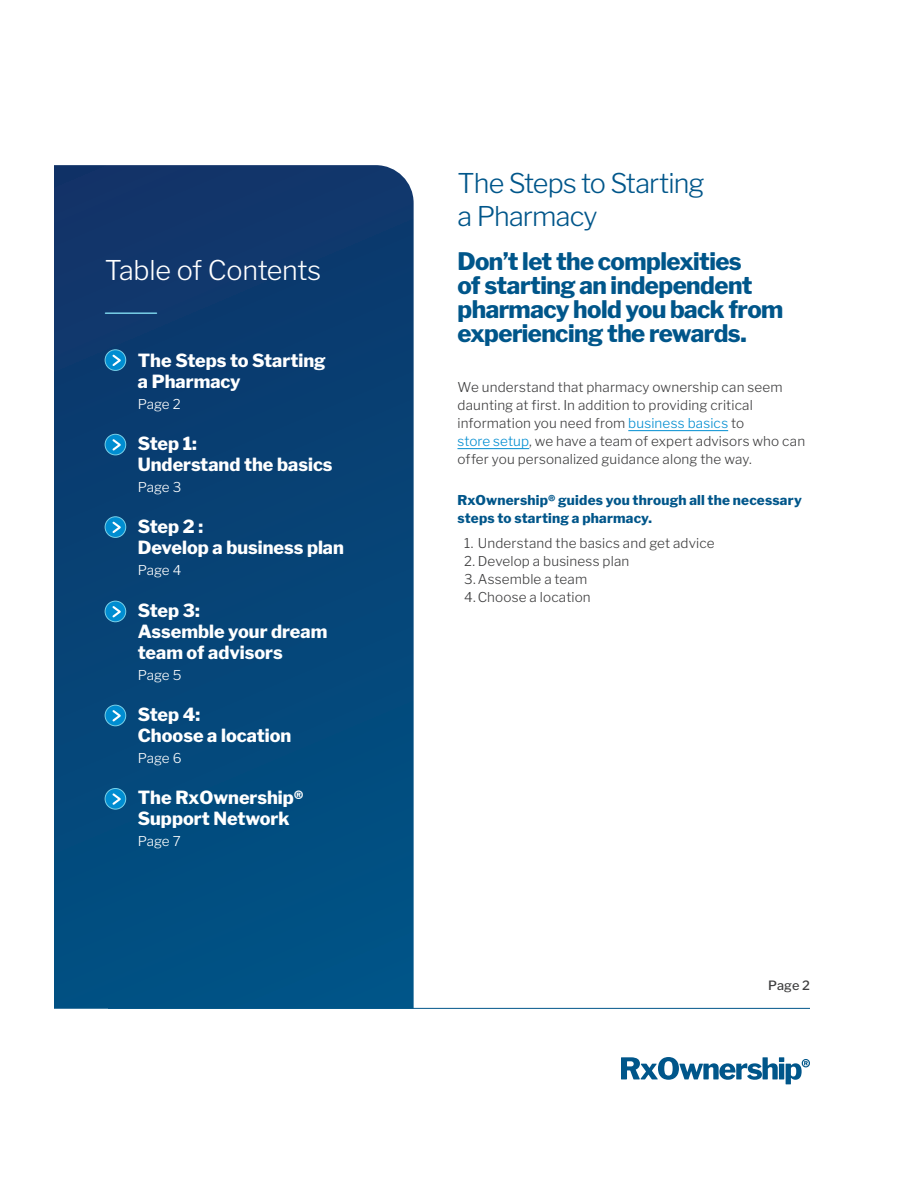
<style>
.page{position:relative;width:918px;height:1188px;background:#fff}
.page>*{position:absolute;margin:0;border:0;box-sizing:border-box;transform-origin:0 0}
.t1{font:300 27px/33px "Libre Franklin";letter-spacing:-.03em;color:#00568a}
.t2{font:300 27px "Libre Franklin";letter-spacing:-.01em;color:#fff}
.t3{font:800 24px/24px "Libre Franklin";letter-spacing:-.02em;color:#00568a}
.t4{font:800 18px/21px "Libre Franklin";color:#fff}
.t5{font:300 13.5px/18px "Libre Franklin";letter-spacing:.01em;color:#3e3e3f}
.t6{font:800 13.5px/18px "Libre Franklin";letter-spacing:.015em;color:#00568a}
.t7{font:300 13.5px "Libre Franklin";letter-spacing:-.015em;color:#fff}
.t8{font:500 12.75px "Libre Franklin";color:#3e3e3f}
.s1{color:#008dd1}
</style>
<div class="page">
<hr style="left:108px;top:1008px;width:702px;height:1px;background:#00568a">
<svg style="left:621px;top:1057px;width:189px;height:27px"></svg>
<svg style="left:54px;top:165px;width:360px;height:844px;background:#074377"></svg>
<div style="left:105px;top:350px;width:21px;height:20px;background:#008dd1;border-radius:50%"></div>
<div style="left:105px;top:349px;width:21px;height:22px;border:1px solid #79d0e8;border-radius:50%"></div>
<svg style="left:112px;top:353px;width:11px;height:15px"></svg>
<svg style="left:105px;top:601px;width:21px;height:21px"></svg>
<div style="left:105px;top:601px;width:21px;height:21px;border:1px solid #79d0e8;border-radius:50%"></div>
<svg style="left:111px;top:604px;width:12px;height:15px"></svg>
<svg style="left:105px;top:434px;width:21px;height:21px"></svg>
<div style="left:105px;top:434px;width:21px;height:21px;border:1px solid #79d0e8;border-radius:50%"></div>
<svg style="left:111px;top:437px;width:12px;height:15px"></svg>
<div style="left:105px;top:705px;width:21px;height:21px;background:#008dd1;border-radius:50%"></div>
<div style="left:105px;top:705px;width:21px;height:21px;border:1px solid #79d0e8;border-radius:50%"></div>
<svg style="left:112px;top:708px;width:11px;height:15px"></svg>
<div style="left:105px;top:517px;width:21px;height:20px;background:#008dd1;border-radius:50%"></div>
<div style="left:105px;top:516px;width:21px;height:22px;border:1px solid #79d0e8;border-radius:50%"></div>
<svg style="left:112px;top:520px;width:11px;height:15px"></svg>
<svg style="left:105px;top:788px;width:21px;height:21px"></svg>
<div style="left:105px;top:788px;width:21px;height:21px;border:1px solid #79d0e8;border-radius:50%"></div>
<svg style="left:111px;top:791px;width:12px;height:16px"></svg>
<hr style="left:105px;top:312px;width:51px;height:2px;background:#79d0e8">
<hr style="left:628px;top:430px;width:100px;height:1px;background:#008dd1">
<hr style="left:458px;top:448px;width:71px;height:1px;background:#008dd1">
<h1 class="t2" style="left:105px;top:249px;width:218px">Table of Contents</h1>
<h3 class="t4" style="left:138px;top:348px;width:190px">The Steps to Starting a Pharmacy</h3>
<p class="t7" style="left:138px;top:393px;width:44px">Page 2</p>
<h3 class="t4" style="left:138px;top:431px;width:196px">Step 1:<br>Understand the basics</h3>
<p class="t7" style="left:138px;top:477px;width:45px">Page 3</p>
<h3 class="t4" style="left:138px;top:515px;width:208px">Step 2 :<br>Develop a business plan</h3>
<p class="t7" style="left:138px;top:560px;width:45px">Page 4</p>
<h3 class="t4" style="left:138px;top:598px;width:191px">Step 3:<br>Assemble your dream team of advisors</h3>
<p class="t7" style="left:138px;top:664px;width:45px">Page 5</p>
<h3 class="t4" style="left:138px;top:702px;width:155px">Step 4:<br>Choose a location</h3>
<p class="t7" style="left:138px;top:747px;width:45px">Page 6</p>
<h3 class="t4" style="left:138px;top:785px;width:167px">The RxOwnership®<br>Support Network</h3>
<p class="t7" style="left:138px;top:831px;width:44px">Page 7</p>
<h1 class="t1" style="left:458px;top:164px;width:249px">The Steps to Starting a Pharmacy</h1>
<h2 class="t3" style="left:458px;top:247px;width:327px">Don’t let the complexities<br>of starting an independent pharmacy hold you back from experiencing the rewards.</h2>
<p class="t5" style="left:458px;top:377px;width:349px">We understand that pharmacy ownership can seem daunting at first. In addition to providing critical information you need from <span class="s1">business basics</span> to<br><span class="s1">store setup</span>, we have a team of expert advisors who can offer you personalized guidance along the way.</p>
<p class="t6" style="left:458px;top:490px;width:346px">RxOwnership® guides you through all the necessary steps to starting a pharmacy.</p>
<p class="t5" style="left:464px;top:532px;width:252px">1. Understand the basics and get advice</p>
<p class="t5" style="left:464px;top:550px;width:167px">2. Develop a business plan<br>3.Assemble a team</p>
<p class="t5" style="left:464px;top:586px;width:128px">4. Choose a location</p>
<p class="t8" style="left:768px;top:975px;width:43px">Page 2</p>
</div>
